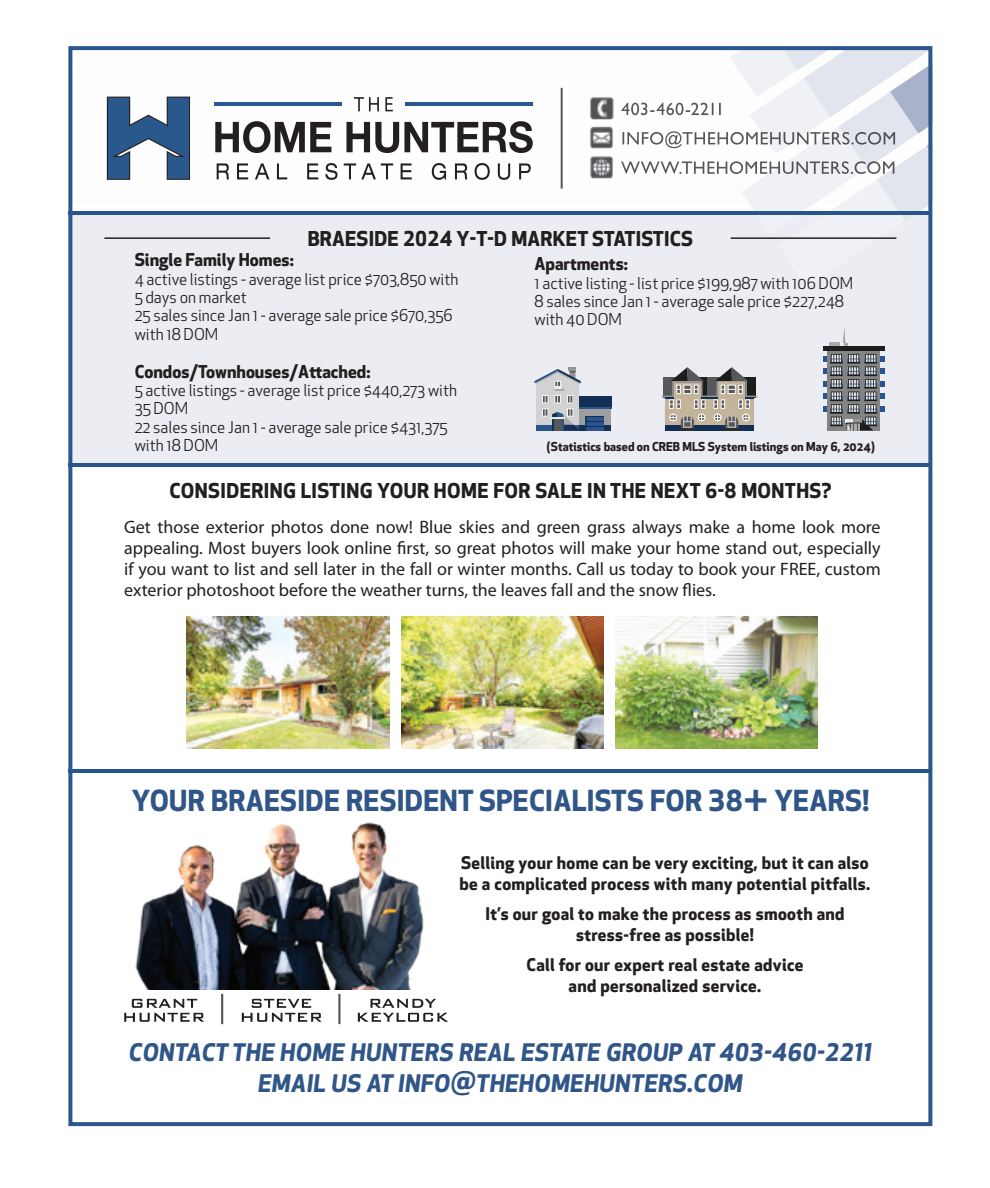
<style>
.page{position:relative;width:990px;height:1188px;background:#fff}
.page>*{position:absolute;margin:0;border:0;box-sizing:border-box;transform-origin:0 0}
.t1{font:700 28.4px "Apex New";letter-spacing:.01em;color:#305588}
.t2{font:italic 700 23.6px/31px "Apex New";letter-spacing:.02em;color:#305588;text-align:center}
.t3{font:700 20px "Apex New";letter-spacing:.02em;color:#231f20}
.t4{font:18px/21px "Myriad Pro";color:#231f20;text-align:justify}
.t5{font:700 17.2px "Apex New";color:#231f20}
.t6{font:700 17px/21px "Apex New";letter-spacing:.02em;color:#231f20;text-align:center}
.t7{font:16px/18.4px "Apex New";color:#231f20}
.t8{font:700 12px "Apex New";color:#231f20}
</style>
<div class="page">
<div style="left:68px;top:215px;width:864px;height:249px;background:#ecedf3"></div>
<div style="left:579px;top:409px;width:31px;height:22px;background:#9e9e9e"></div>
<hr style="left:579px;top:407px;width:33px;height:2px;background:#2a558c">
<div style="left:579px;top:396px;width:33px;height:11px;background:#142f55"></div>
<div style="left:579px;top:425px;width:31px;height:6px;background:#142f55"></div>
<svg style="left:534px;top:367px;width:70px;height:64px"></svg>
<svg style="left:662px;top:367px;width:95px;height:64px"></svg>
<hr style="left:68px;top:464px;width:864px;height:3px;background:#28558b">
<hr style="left:561px;top:88px;width:2px;height:101px;background:#57585a">
<svg style="left:621px;top:51px;width:306px;height:188px"></svg>
<img style="left:590px;top:97px;width:24px;height:23px">
<img style="left:590px;top:126px;width:23px;height:53px">
<svg style="left:215px;top:121px;width:116px;height:32px"></svg>
<svg style="left:346px;top:121px;width:187px;height:32px"></svg>
<svg style="left:354px;top:97px;width:25px;height:14px"></svg>
<svg style="left:385px;top:97px;width:8px;height:14px"></svg>
<svg style="left:217px;top:163px;width:12px;height:16px"></svg>
<svg style="left:237px;top:163px;width:11px;height:16px"></svg>
<svg style="left:255px;top:163px;width:15px;height:16px"></svg>
<svg style="left:277px;top:163px;width:10px;height:16px"></svg>
<svg style="left:307px;top:163px;width:11px;height:16px"></svg>
<svg style="left:325px;top:163px;width:13px;height:17px"></svg>
<svg style="left:344px;top:163px;width:49px;height:16px"></svg>
<svg style="left:401px;top:163px;width:11px;height:16px"></svg>
<svg style="left:432px;top:163px;width:14px;height:17px"></svg>
<svg style="left:455px;top:163px;width:12px;height:16px"></svg>
<svg style="left:475px;top:163px;width:15px;height:17px"></svg>
<svg style="left:498px;top:163px;width:12px;height:17px"></svg>
<svg style="left:519px;top:163px;width:12px;height:16px"></svg>
<hr style="left:215px;top:103px;width:127px;height:3px;background:#2a578c">
<hr style="left:406px;top:103px;width:127px;height:3px;background:#2a578c">
<svg style="left:107px;top:97px;width:83px;height:83px"></svg>
<hr style="left:68px;top:212px;width:864px;height:3px;background:#28558b">
<div style="left:68px;top:46px;width:864px;height:1080px;border:4px solid #2a578c"></div>
<hr style="left:68px;top:769px;width:864px;height:3px;background:#28558b">
<hr style="left:104px;top:237px;width:166px;height:2px;background:#231f20">
<div style="left:308px;top:231px;width:385px;height:15px;background:#ecedf3"></div>
<hr style="left:731px;top:237px;width:165px;height:2px;background:#231f20">
<div style="left:823px;top:369px;width:62px;height:5px;background:#2a558c"></div>
<div style="left:823px;top:381px;width:62px;height:6px;background:#2a558c"></div>
<div style="left:823px;top:394px;width:62px;height:5px;background:#2a558c"></div>
<div style="left:823px;top:406px;width:62px;height:6px;background:#2a558c"></div>
<div style="left:823px;top:356px;width:62px;height:5px;background:#2a558c"></div>
<div style="left:827px;top:351px;width:53px;height:80px;background:#848484"></div>
<div style="left:823px;top:346px;width:62px;height:5px;background:#1c1d1d"></div>
<svg style="left:830px;top:354px;width:47px;height:77px"></svg>
<svg style="left:843px;top:328px;width:4px;height:18px"></svg>
<hr style="left:829px;top:342px;width:10px;height:4px;background:#ababab">
<svg style="left:242px;top:999px;width:80px;height:23px"></svg>
<svg style="left:124px;top:999px;width:80px;height:23px"></svg>
<svg style="left:358px;top:999px;width:90px;height:23px"></svg>
<hr style="left:221px;top:994px;width:2px;height:30px;background:#57585a">
<hr style="left:338px;top:994px;width:3px;height:30px;background:#57585a">
<img style="left:135px;top:822px;width:289px;height:168px">
<img style="left:187px;top:617px;width:202px;height:132px">
<img style="left:401px;top:617px;width:203px;height:132px">
<img style="left:615px;top:617px;width:203px;height:132px">
<p class="t3" style="left:308px;top:224px;width:387px">BRAESIDE 2024 Y-T-D MARKET STATISTICS</p>
<p class="t5" style="left:534px;top:251px;width:95px">Apartments:</p>
<p class="t7" style="left:534px;top:274px;width:320px">1 active listing - list price $199,987 with 106 DOM<br>8 sales since Jan 1 - average sale price $227,248 with 40 DOM</p>
<p class="t5" style="left:135px;top:247px;width:161px">Single Family Homes:</p>
<p class="t7" style="left:135px;top:270px;width:325px">4 active listings - average list price $703,850 with<br>5 days on market<br>25 sales since Jan 1 - average sale price $670,356 with 18 DOM</p>
<p class="t5" style="left:135px;top:359px;width:237px">Condos/Townhouses/Attached:</p>
<p class="t7" style="left:135px;top:381px;width:324px">5 active listings - average list price $440,273 with<br>35 DOM<br>22 sales since Jan 1 - average sale price $431,375 with 18 DOM</p>
<p class="t8" style="left:547px;top:438px;width:330px">(Statistics based on CREB MLS System listings on May 6, 2024)</p>
<p class="t3" style="left:169px;top:476px;width:664px">CONSIDERING LISTING YOUR HOME FOR SALE IN THE NEXT 6-8 MONTHS?</p>
<p class="t4" style="left:124px;top:516px;width:758px">Get those exterior photos done now! Blue skies and green grass always make a home look more appealing. Most buyers look online first, so great photos will make your home stand out, especially if you want to list and sell later in the fall or winter months. Call us today to book your FREE, custom exterior photoshoot before the weather turns, the leaves fall and the snow flies.</p>
<p class="t1" style="left:132px;top:780px;width:739px">YOUR BRAESIDE RESIDENT SPECIALISTS FOR 38+ YEARS!</p>
<p class="t6" style="left:460px;top:852px;width:412px;text-align:left">Selling your home can be very exciting, but it can also be a complicated process with many potential pitfalls.</p>
<p class="t6" style="left:485px;top:903px;width:361px">It’s our goal to make the process as smooth and stress-free as possible!</p>
<p class="t6" style="left:526px;top:954px;width:279px">Call for our expert real estate advice and personalized service.</p>
<p class="t2" style="left:129px;top:1036px;width:744px">CONTACT THE HOME HUNTERS REAL ESTATE GROUP AT 403-460-2211<br>EMAIL US AT INFO@THEHOMEHUNTERS.COM</p>
</div>
